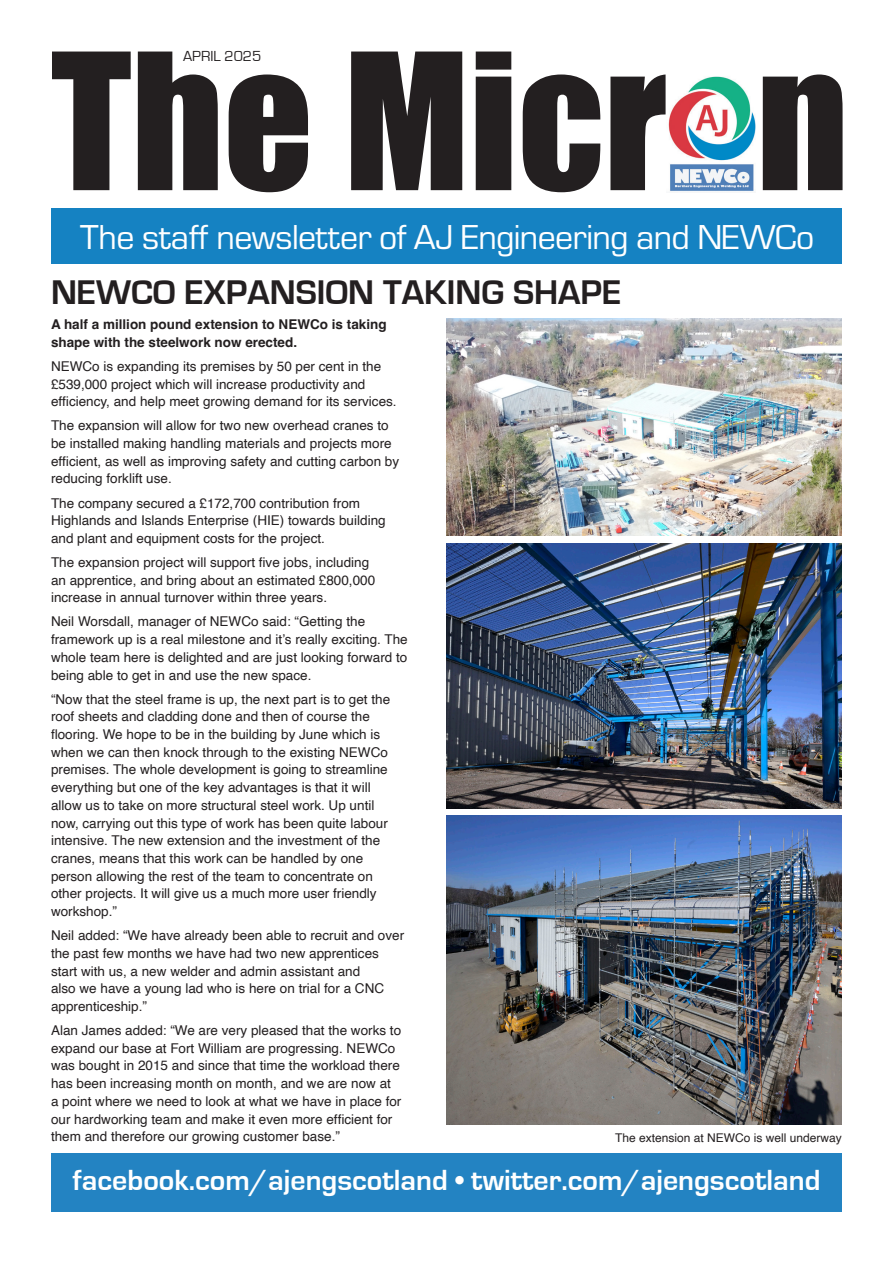
<style>
.page{position:relative;width:893px;height:1263px;background:#fff}
.page>*{position:absolute;margin:0;border:0;box-sizing:border-box;transform-origin:0 0}
.t1{font:175.2px "Impact";color:#231f20}
.t2{font:36px "Eurostile";letter-spacing:-.02em;color:#fff}
.Main_header{font:700 35.25px "Eurostile";color:#231f20}
.t3{font:700 30px "Eurostile";color:#fff}
.t4{font:15px "Eurostile";color:#231f20}
.Main_text{font:13.5px/17.7px "Helvetica";color:#231f20}
.Main_text-2{font:700 13.5px/17.7px "Helvetica";color:#231f20}
.t5{font:12px "Helvetica";color:#231f20}
</style>
<div class="page">
<div style="left:51px;top:208px;width:791px;height:56px;background:#1582c2"></div>
<img style="left:668px;top:107px;width:88px;height:85px">
<img style="left:671px;top:76px;width:79px;height:116px">
<div style="left:51px;top:1153px;width:791px;height:59px;background:#2383c2"></div>
<img style="left:446px;top:815px;width:396px;height:310px">
<img style="left:446px;top:543px;width:396px;height:265px">
<img style="left:446px;top:319px;width:396px;height:217px">
<p class="t4" style="left:183px;top:48px;width:80px">APRIL 2025</p>
<p class="t1" style="left:51px;top:-14px;width:799px">The Micron</p>
<p class="t2" style="left:80px;top:218px;width:735px">The staff newsletter of AJ Engineering and NEWCo</p>
<p class="Main_header" style="left:51px;top:273px;width:572px">NEWCO EXPANSION TAKING SHAPE</p>
<p class="Main_text-2" style="left:51px;top:317px;width:337px">A half a million pound extension to NEWCo is taking shape with the steelwork now erected.</p>
<p class="Main_text" style="left:51px;top:358px;width:347px">NEWCo is expanding its premises by 50 per cent in the £539,000 project which will increase productivity and efficiency, and help meet growing demand for its services.</p>
<p class="Main_text" style="left:51px;top:417px;width:350px">The expansion will allow for two new overhead cranes to be installed making handling materials and projects more efficient, as well as improving safety and cutting carbon by reducing forklift use.</p>
<p class="Main_text" style="left:51px;top:494px;width:336px">The company secured a £172,700 contribution from<br>Highlands and Islands Enterprise (HIE) towards building and plant and equipment costs for the project.</p>
<p class="Main_text" style="left:51px;top:554px;width:326px">The expansion project will support five jobs, including an apprentice, and bring about an estimated £800,000 increase in annual turnover within three years.</p>
<p class="Main_text" style="left:51px;top:613px;width:358px">Neil Worsdall, manager of NEWCo said: “Getting the framework up is a real milestone and it’s really exciting. The whole team here is delighted and are just looking forward to being able to get in and use the new space.</p>
<p class="Main_text" style="left:51px;top:690px;width:341px">“Now that the steel frame is up, the next part is to get the roof sheets and cladding done and then of course the flooring. We hope to be in the building by June which is when we can then knock through to the existing NEWCo premises. The whole development is going to streamline everything but one of the key advantages is that it will allow us to take on more structural steel work. Up until now, carrying out this type of work has been quite labour intensive. The new extension and the investment of the cranes, means that this work can be handled by one person allowing the rest of the team to concentrate on other projects. It will give us a much more user friendly workshop.”</p>
<p class="Main_text" style="left:51px;top:927px;width:355px">Neil added: “We have already been able to recruit and over the past few months we have had two new apprentices start with us, a new welder and admin assistant and<br>also we have a young lad who is here on trial for a CNC apprenticeship.”</p>
<p class="Main_text" style="left:51px;top:1022px;width:352px">Alan James added: “We are very pleased that the works to expand our base at Fort William are progressing. NEWCo was bought in 2015 and since that time the workload there has been increasing month on month, and we are now at a point where we need to look at what we have in place for our hardworking team and make it even more efficient for them and therefore our growing customer base.”</p>
<p class="t5" style="left:615px;top:1128px;width:228px">The extension at NEWCo is well underway</p>
<p class="t3" style="left:73px;top:1163px;width:749px">facebook.com/ajengscotland • twitter.com/ajengscotland</p>
</div>
